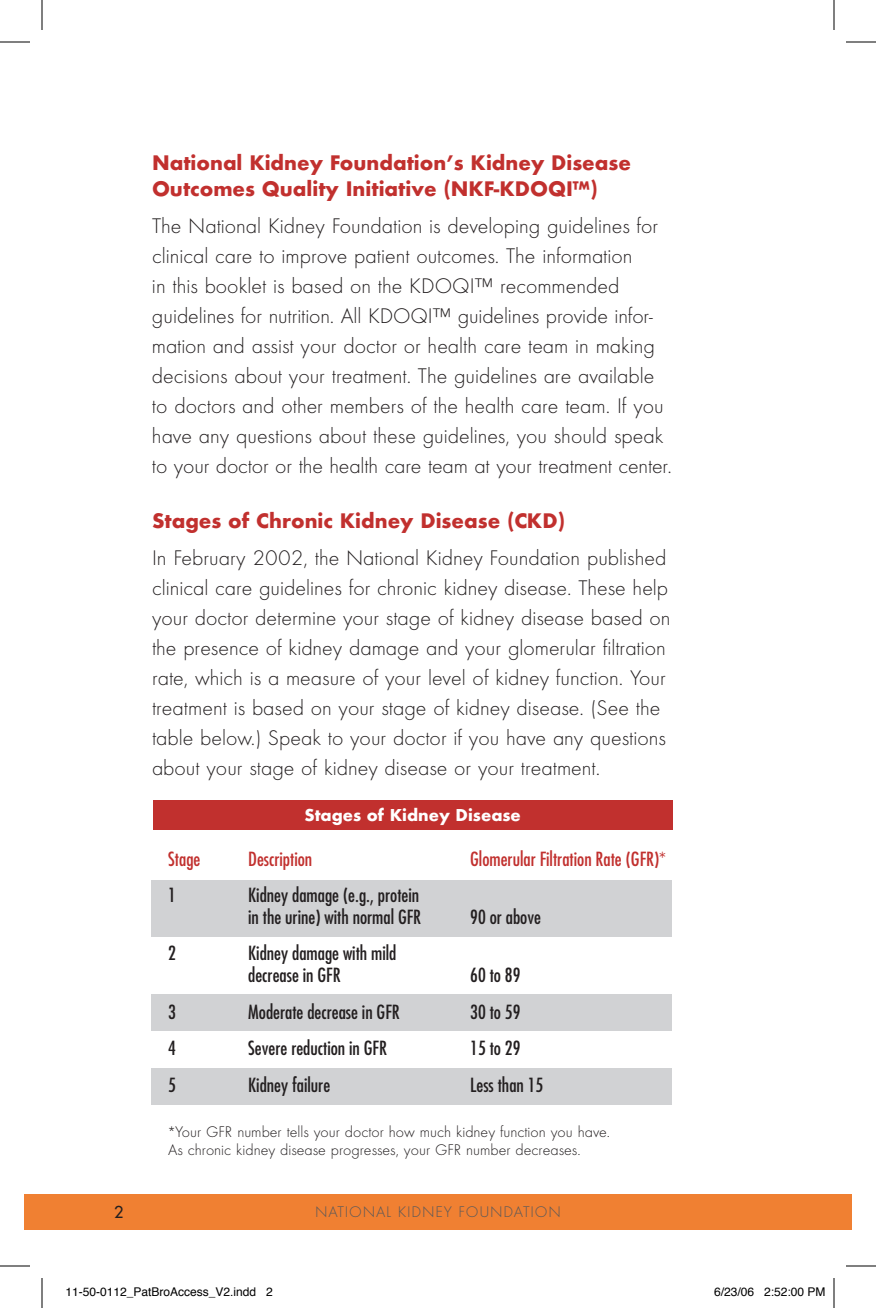
<style>
.page{position:relative;width:876px;height:1308px;background:#fff}
.page>*{position:absolute;margin:0;border:0;box-sizing:border-box;transform-origin:0 0}
.t1{font:22px/30px "Futura Lgt";color:#231f20}
.t2{font:22px/26px "Futura Bld";color:#c1302e}
.t3{font:condensed 19px/22px "Futura";color:#231f20}
.t4{font:condensed 19px "Futura";color:#c1302e}
.t5{font:18px "Futura Bld";color:#fff}
.t6{font:16px/18px "Futura Lgt";color:#231f20}
.t7{font:16px "Futura Lgt";letter-spacing:.05em;color:#57585a}
.t8{font:16px "Futura";color:#231f20}
.t9{font:12px "Helvetica";color:#000}
</style>
<div class="page">
<div style="left:24px;top:1194px;width:810px;height:36px;background:#f08032"></div>
<div style="left:834px;top:1194px;width:18px;height:36px;background:#f08032"></div>
<div style="left:152px;top:1069px;width:520px;height:36px;background:#d1d2d4"></div>
<div style="left:152px;top:995px;width:520px;height:36px;background:#d1d2d4"></div>
<div style="left:152px;top:880px;width:520px;height:57px;background:#d1d2d4"></div>
<div style="left:153px;top:800px;width:519px;height:29px;background:#c1302e"></div>
<hr style="left:0;top:42px;width:30px;height:1px;background:#000">
<hr style="left:846px;top:42px;width:30px;height:1px;background:#000">
<hr style="left:0;top:1266px;width:30px;height:1px;background:#000">
<hr style="left:846px;top:1266px;width:30px;height:1px;background:#000">
<hr style="left:42px;top:0;width:1px;height:30px;background:#000">
<hr style="left:42px;top:1278px;width:1px;height:30px;background:#000">
<hr style="left:834px;top:0;width:1px;height:30px;background:#000">
<hr style="left:834px;top:1278px;width:1px;height:30px;background:#000">
<p class="t2" style="left:152px;top:151px;width:481px">National Kidney Foundation’s Kidney Disease<br>Outcomes Quality Initiative (NKF-KDOQI™)</p>
<p class="t1" style="left:152px;top:212px;width:521px">The National Kidney Foundation is developing guidelines for clinical care to improve patient outcomes. The information<br>in this booklet is based on the KDOQI™ recommended guidelines for nutrition. All KDOQI™ guidelines provide infor&shy;mation and assist your doctor or health care team in making decisions about your treatment. The guidelines are available to doctors and other members of the health care team. If you have any questions about these guidelines, you should speak to your doctor or the health care team at your treatment center.</p>
<p class="t2" style="left:152px;top:509px;width:415px">Stages of Chronic Kidney Disease (CKD)</p>
<p class="t1" style="left:152px;top:544px;width:520px">In February 2002, the National Kidney Foundation published clinical care guidelines for chronic kidney disease. These help your doctor determine your stage of kidney disease based on the presence of kidney damage and your glomerular filtration rate, which is a measure of your level of kidney function. Your treatment is based on your stage of kidney disease. (See the table below.) Speak to your doctor if you have any questions about your stage of kidney disease or your treatment.</p>
<p class="t5" style="left:304px;top:803px;width:218px">Stages of Kidney Disease</p>
<p class="t4" style="left:168px;top:847px;width:34px">Stage</p>
<p class="t4" style="left:248px;top:847px;width:66px">Description</p>
<p class="t4" style="left:470px;top:847px;width:197px">Glomerular Filtration Rate (GFR)*</p>
<p class="t3" style="left:168px;top:884px;width:9px">1</p>
<p class="t3" style="left:248px;top:884px;width:174px">Kidney damage (e.g., protein in the urine) with normal GFR</p>
<p class="t3" style="left:470px;top:906px;width:72px">90 or above</p>
<p class="t3" style="left:168px;top:942px;width:9px">2</p>
<p class="t3" style="left:248px;top:942px;width:150px">Kidney damage with mild decrease in GFR</p>
<p class="t3" style="left:470px;top:964px;width:52px">60 to 89</p>
<p class="t3" style="left:168px;top:1000px;width:9px">3</p>
<p class="t3" style="left:248px;top:1000px;width:153px">Moderate decrease in GFR</p>
<p class="t3" style="left:470px;top:1000px;width:52px">30 to 59</p>
<p class="t3" style="left:168px;top:1037px;width:9px">4</p>
<p class="t3" style="left:248px;top:1037px;width:140px">Severe reduction in GFR</p>
<p class="t3" style="left:470px;top:1037px;width:52px">15 to 29</p>
<p class="t3" style="left:168px;top:1073px;width:9px">5</p>
<p class="t3" style="left:248px;top:1073px;width:84px">Kidney failure</p>
<p class="t3" style="left:470px;top:1073px;width:75px">Less than 15</p>
<p class="t6" style="left:168px;top:1124px;width:444px">*Your GFR number tells your doctor how much kidney function you have.<br>As chronic kidney disease progresses, your GFR number decreases.</p>
<p class="t8" style="left:114px;top:1202px;width:11px">2</p>
<p class="t7" style="left:315px;top:1201px;width:247px">NATIONAL KIDNEY FOUNDATION</p>
<p class="t9" style="left:65px;top:1284px;width:209px">11-50-0112_PatBroAccess_V2.indd 2</p>
<p class="t9" style="left:714px;top:1284px;width:113px">6/23/06 2:52:00 PM</p>
</div>
